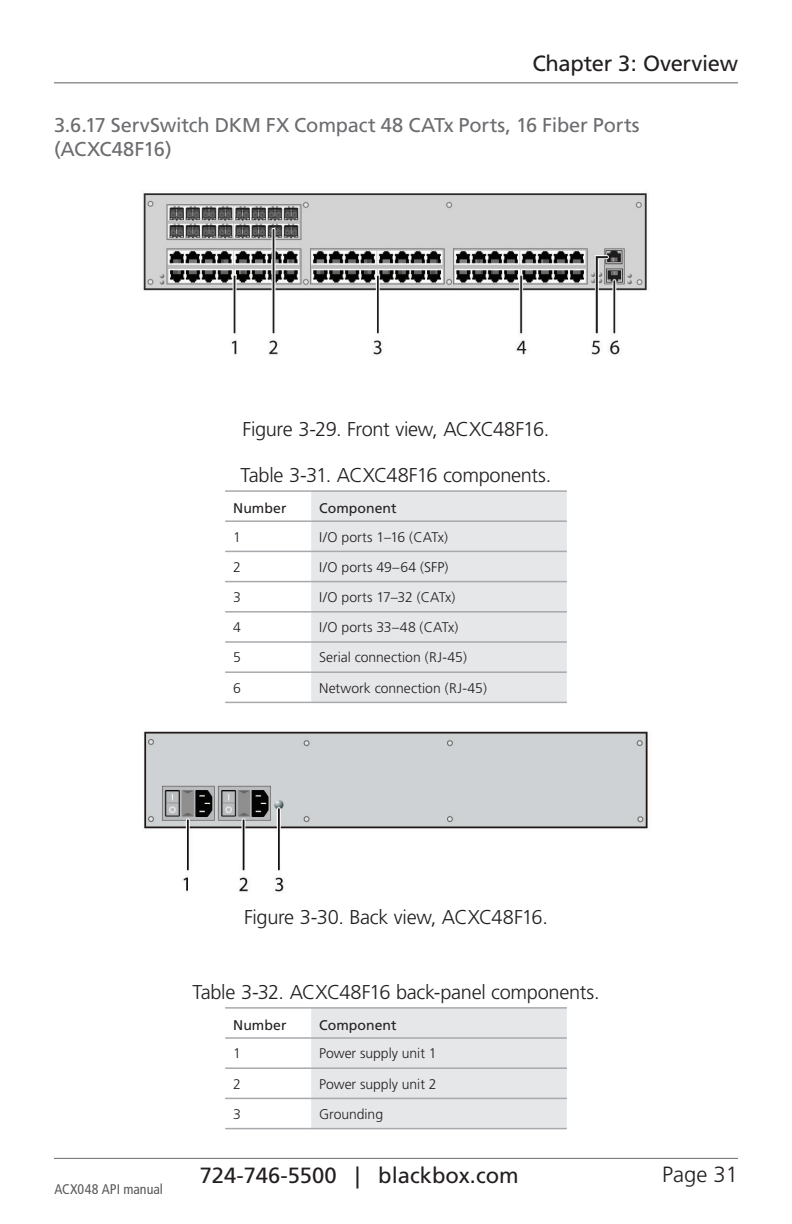
<style>
.page{position:relative;width:792px;height:1224px;background:#fff}
.page>*{position:absolute;margin:0;border:0;box-sizing:border-box;transform-origin:0 0}
.t1{font:22px "Frutiger";color:#231f20}
.t2{font:300 22px "Frutiger";color:#231f20}
.t3{font:300 20px "Frutiger";letter-spacing:-.015em;color:#231f20}
.t4{font:20px/24px "Frutiger";letter-spacing:-.01em;color:#6c6d70}
.t5{font:300 14px "Frutiger";color:#231f20}
.t6{font:14px "Frutiger";letter-spacing:.005em;color:#231f20}
.t7{font:condensed 14px "Frutiger";color:#57585a}
.s1{color:#161516}
</style>
<div class="page">
<hr style="left:54px;top:1158px;width:684px;height:1px;background:#6c6d70">
<hr style="left:54px;top:82px;width:684px;height:2px;background:#939598">
<img style="left:143px;top:193px;width:504px;height:163px">
<svg style="left:225px;top:550px;width:86px;height:152px"></svg>
<div style="left:311px;top:492px;width:256px;height:210px;background:#e6e7e9"></div>
<hr style="left:225px;top:490px;width:86px;height:2px;background:#a8a9ad">
<hr style="left:311px;top:490px;width:256px;height:2px;background:#a8a9ad">
<hr style="left:225px;top:520px;width:86px;height:2px;background:#a8a9ad">
<hr style="left:311px;top:520px;width:256px;height:2px;background:#a8a9ad">
<hr style="left:225px;top:551px;width:86px;height:1px;background:#a8a9ad">
<hr style="left:311px;top:551px;width:256px;height:1px;background:#a8a9ad">
<hr style="left:225px;top:581px;width:86px;height:1px;background:#a8a9ad">
<hr style="left:311px;top:581px;width:256px;height:1px;background:#a8a9ad">
<hr style="left:225px;top:611px;width:86px;height:2px;background:#a8a9ad">
<hr style="left:311px;top:611px;width:256px;height:2px;background:#a8a9ad">
<hr style="left:225px;top:641px;width:86px;height:2px;background:#a8a9ad">
<hr style="left:311px;top:641px;width:256px;height:2px;background:#a8a9ad">
<hr style="left:225px;top:671px;width:86px;height:2px;background:#a8a9ad">
<hr style="left:311px;top:671px;width:256px;height:2px;background:#a8a9ad">
<hr style="left:225px;top:702px;width:86px;height:1px;background:#a8a9ad">
<hr style="left:311px;top:702px;width:256px;height:1px;background:#a8a9ad">
<img style="left:144px;top:731px;width:504px;height:162px">
<svg style="left:225px;top:1009px;width:342px;height:119px"></svg>
<hr style="left:225px;top:1007px;width:86px;height:2px;background:#a8a9ad">
<hr style="left:311px;top:1007px;width:256px;height:2px;background:#a8a9ad">
<hr style="left:225px;top:1037px;width:86px;height:2px;background:#a8a9ad">
<hr style="left:311px;top:1037px;width:256px;height:2px;background:#a8a9ad">
<hr style="left:225px;top:1067px;width:86px;height:2px;background:#a8a9ad">
<hr style="left:311px;top:1067px;width:256px;height:2px;background:#a8a9ad">
<hr style="left:225px;top:1098px;width:86px;height:1px;background:#a8a9ad">
<hr style="left:311px;top:1098px;width:256px;height:1px;background:#a8a9ad">
<hr style="left:225px;top:1128px;width:86px;height:1px;background:#a8a9ad">
<hr style="left:311px;top:1128px;width:256px;height:1px;background:#a8a9ad">
<h1 class="t1" style="left:533px;top:50px;width:207px">Chapter 3: Overview</h1>
<h2 class="t4" style="left:54px;top:113px;width:587px">3.6.17 ServSwitch DKM FX Compact 48 CATx Ports, 16 Fiber Ports (ACXC48F16)</h2>
<h2 class="t3" style="left:243px;top:418px;width:308px">Figure 3-29. Front view, ACXC48F16.</h2>
<h2 class="t3" style="left:241px;top:464px;width:312px">Table 3-31. ACXC48F16 components.</h2>
<p class="t6" style="left:233px;top:500px;width:55px">Number</p>
<p class="t6" style="left:319px;top:500px;width:79px">Component</p>
<p class="t5" style="left:233px;top:529px;width:9px">1</p>
<p class="t5" style="left:319px;top:529px;width:130px">I/O ports 1–16 (CATx)</p>
<p class="t5" style="left:233px;top:559px;width:9px">2</p>
<p class="t5" style="left:319px;top:559px;width:131px">I/O ports 49–64 (<span class="s1">SFP</span>)</p>
<p class="t5" style="left:233px;top:589px;width:9px">3</p>
<p class="t5" style="left:319px;top:589px;width:138px">I/O ports 17–32 (CATx)</p>
<p class="t5" style="left:233px;top:619px;width:9px">4</p>
<p class="t5" style="left:319px;top:619px;width:141px">I/O ports 33–48 (CATx)</p>
<p class="t5" style="left:233px;top:650px;width:9px">5</p>
<p class="t5" style="left:319px;top:650px;width:149px">Serial connection (RJ-45)</p>
<p class="t5" style="left:233px;top:680px;width:9px">6</p>
<p class="t5" style="left:319px;top:680px;width:169px">Network connection (RJ-45)</p>
<h2 class="t3" style="left:244px;top:906px;width:305px">Figure 3-30. Back view, ACXC48F16.</h2>
<p class="t7" style="left:54px;top:1181px;width:110px">ACX048 API manual</p>
<h2 class="t3" style="left:192px;top:981px;width:409px">Table 3-32. ACXC48F16 back-panel components.</h2>
<p class="t6" style="left:233px;top:1017px;width:55px">Number</p>
<p class="t6" style="left:319px;top:1017px;width:79px">Component</p>
<p class="t5" style="left:233px;top:1046px;width:9px">1</p>
<p class="t5" style="left:319px;top:1046px;width:119px">Power supply unit 1</p>
<p class="t5" style="left:233px;top:1076px;width:9px">2</p>
<p class="t5" style="left:319px;top:1076px;width:119px">Power supply unit 2</p>
<p class="t5" style="left:233px;top:1106px;width:9px">3</p>
<p class="t5" style="left:319px;top:1106px;width:65px">Grounding</p>
<h1 class="t1" style="left:200px;top:1163px;width:321px">724-746-5500 | blackbox.com</h1>
<h1 class="t2" style="left:662px;top:1162px;width:77px">Page 31</h1>
</div>
